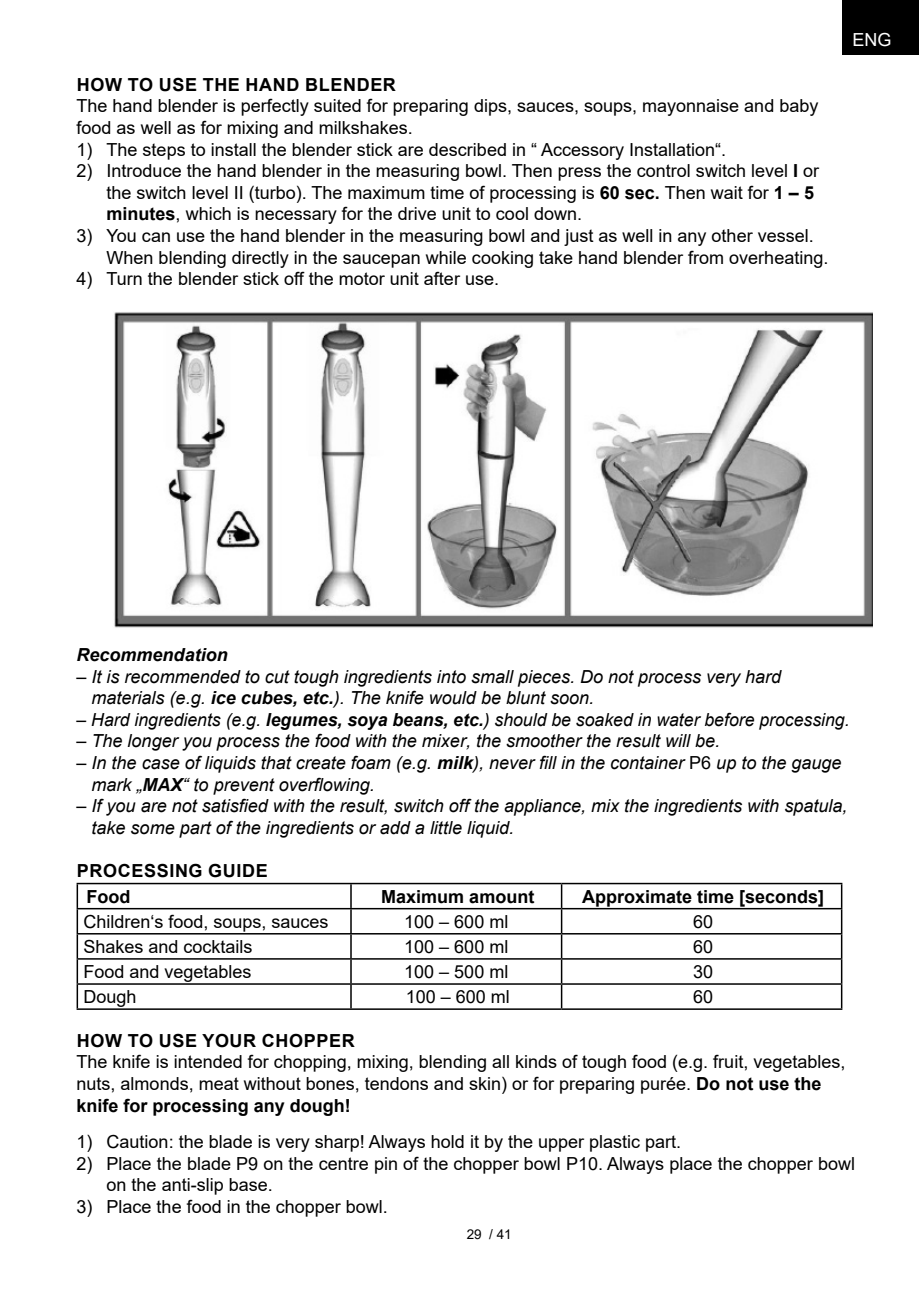
<style>
.page{position:relative;width:919px;height:1289px;background:#fff}
.page>*{position:absolute;margin:0;border:0;box-sizing:border-box;transform-origin:0 0}
.Normální{font:18px/21.6px "Arial";color:#000}
.Normální-2{font:italic 18px/21.6px "Arial";color:#000}
._3_Text{font:18px/21.6px "Arial";color:#000}
.text{font:700 18px "Arial";color:#000}
._2_Podnadpis{font:700 18px "Arial";letter-spacing:.035em;color:#000}
._3_Text-2{font:700 18px "Arial";letter-spacing:.035em;color:#000}
.text-2{font:18px "Arial";color:#000}
.Normální-3{font:italic 700 18px "Arial";color:#000}
.t1{font:18px "Arial";color:#fff}
.t2{font:13.5px "Arial";color:#000}
.s1{font-weight:700}
.s2{font-style:normal}
</style>
<div class="page">
<div style="left:842px;top:0;width:76px;height:55px;background:#000"></div>
<img style="left:114px;top:312px;width:758px;height:316px">
<hr style="left:77px;top:882px;width:274px;height:2px;background:#000">
<hr style="left:351px;top:882px;width:210px;height:2px;background:#000">
<hr style="left:350px;top:884px;width:2px;height:23px;background:#000">
<hr style="left:561px;top:882px;width:281px;height:2px;background:#000">
<hr style="left:840px;top:884px;width:2px;height:23px;background:#000">
<hr style="left:77px;top:907px;width:274px;height:2px;background:#000">
<hr style="left:351px;top:907px;width:210px;height:2px;background:#000">
<hr style="left:350px;top:909px;width:2px;height:24px;background:#000">
<hr style="left:561px;top:907px;width:281px;height:2px;background:#000">
<hr style="left:840px;top:909px;width:2px;height:24px;background:#000">
<hr style="left:77px;top:933px;width:274px;height:1px;background:#000">
<hr style="left:351px;top:933px;width:210px;height:1px;background:#000">
<hr style="left:350px;top:934px;width:2px;height:24px;background:#000">
<hr style="left:561px;top:933px;width:281px;height:1px;background:#000">
<hr style="left:840px;top:934px;width:2px;height:24px;background:#000">
<hr style="left:77px;top:958px;width:274px;height:1px;background:#000">
<hr style="left:351px;top:958px;width:210px;height:1px;background:#000">
<hr style="left:350px;top:959px;width:2px;height:24px;background:#000">
<hr style="left:561px;top:958px;width:281px;height:1px;background:#000">
<hr style="left:840px;top:959px;width:2px;height:24px;background:#000">
<hr style="left:77px;top:983px;width:274px;height:1px;background:#000">
<svg style="left:77px;top:884px;width:1px;height:124px"></svg>
<hr style="left:351px;top:983px;width:210px;height:1px;background:#000">
<hr style="left:350px;top:984px;width:2px;height:24px;background:#000">
<hr style="left:561px;top:983px;width:281px;height:1px;background:#000">
<svg style="left:561px;top:884px;width:1px;height:124px"></svg>
<hr style="left:840px;top:984px;width:2px;height:24px;background:#000">
<hr style="left:77px;top:1008px;width:274px;height:1px;background:#000">
<hr style="left:351px;top:1008px;width:210px;height:1px;background:#000">
<hr style="left:561px;top:1008px;width:281px;height:1px;background:#000">
<p class="_3_Text-2" style="left:77px;top:72px;width:320px">HOW TO USE THE HAND BLENDER</p>
<p class="_3_Text" style="left:77px;top:95px;width:743px">The hand blender is perfectly suited for preparing dips, sauces, soups, mayonnaise and baby food as well as for mixing and milkshakes.</p>
<p class="Normální" style="left:77px;top:138px;width:651px">1) The steps to install the blender stick are described in “ Accessory Installation“.</p>
<p class="Normální" style="left:107px;top:160px;width:714px;text-indent:-30px">2) Introduce the hand blender in the measuring bowl. Then press the control switch level <span class="s1">I</span> or the switch level II (turbo). The maximum time of processing is <span class="s1">60 sec.</span> Then wait for <span class="s1">1 – 5 minutes</span>, which is necessary for the drive unit to cool down.</p>
<p class="Normální" style="left:107px;top:225px;width:723px;text-indent:-30px">3) You can use the hand blender in the measuring bowl and just as well in any other vessel.<br>When blending directly in the saucepan while cooking take hand blender from overheating.</p>
<p class="Normální" style="left:77px;top:268px;width:424px">4) Turn the blender stick off the motor unit after use.</p>
<p class="t1" style="left:852px;top:28px;width:41px">ENG</p>
<p class="Normální-3" style="left:77px;top:642px;width:153px">Recommendation</p>
<p class="Normální-2" style="left:92px;top:665px;width:691px;text-indent:-15px">– It is recommended to cut tough ingredients into small pieces. Do not process very hard materials (e.g. <span class="s1">ice cubes, etc.</span>). The knife would be blunt soon.</p>
<p class="Normální-2" style="left:77px;top:709px;width:774px">– Hard ingredients (e.g. <span class="s1">legumes, soya beans, etc.</span>) should be soaked in water before processing.</p>
<p class="Normální-2" style="left:77px;top:730px;width:645px">– The longer you process the food with the mixer, the smoother the result will be.</p>
<p class="Normální-2" style="left:92px;top:752px;width:751px;text-indent:-15px">– In the case of liquids that create foam (e.g. <span class="s1">milk</span>), never fill in the container <span class="s2">P6</span> up to the gauge mark „<span class="s1">MAX</span>“ to prevent overflowing.</p>
<p class="Normální-2" style="left:92px;top:795px;width:757px;text-indent:-15px">– If you are not satisfied with the result, switch off the appliance, mix the ingredients with spatula, take some part of the ingredients or add a little liquid.</p>
<p class="_2_Podnadpis" style="left:77px;top:857px;width:192px">PROCESSING GUIDE</p>
<p class="text" style="left:86px;top:883px;width:45px">Food</p>
<p class="text" style="left:381px;top:883px;width:155px">Maximum amount</p>
<p class="text" style="left:582px;top:883px;width:244px">Approximate time [seconds]</p>
<p class="Normální" style="left:83px;top:910px;width:247px">Children‘s food, soups, sauces</p>
<p class="Normální" style="left:404px;top:910px;width:106px">100 – 600 ml</p>
<p class="text-2" style="left:693px;top:909px;width:22px">60</p>
<p class="Normální" style="left:83px;top:935px;width:171px">Shakes and cocktails</p>
<p class="Normální" style="left:404px;top:935px;width:106px">100 – 600 ml</p>
<p class="text-2" style="left:693px;top:934px;width:22px">60</p>
<p class="Normální" style="left:83px;top:960px;width:170px">Food and vegetables</p>
<p class="Normální" style="left:404px;top:960px;width:106px">100 – 500 ml</p>
<p class="text-2" style="left:693px;top:959px;width:22px">30</p>
<p class="Normální" style="left:83px;top:985px;width:55px">Dough</p>
<p class="text-2" style="left:405px;top:984px;width:106px">100 – 600 ml</p>
<p class="text-2" style="left:693px;top:984px;width:22px">60</p>
<p class="_2_Podnadpis" style="left:77px;top:1027px;width:279px">HOW TO USE YOUR CHOPPER</p>
<p class="Normální" style="left:77px;top:1051px;width:770px">The knife is intended for chopping, mixing, blending all kinds of tough food (e.g. fruit, vegetables, nuts, almonds, meat without bones, tendons and skin) or for preparing purée. <span class="s1">Do not use the knife for processing any dough!</span></p>
<p class="Normální" style="left:77px;top:1130px;width:606px">1) Caution: the blade is very sharp! Always hold it by the upper plastic part.</p>
<p class="Normální" style="left:107px;top:1152px;width:750px;text-indent:-30px">2) Place the blade P9 on the centre pin of the chopper bowl P10. Always place the chopper bowl on the anti-slip base.</p>
<p class="Normální" style="left:77px;top:1195px;width:313px">3) Place the food in the chopper bowl.</p>
<p class="t2" style="left:467px;top:1224px;width:46px">29 / 41</p>
</div>
